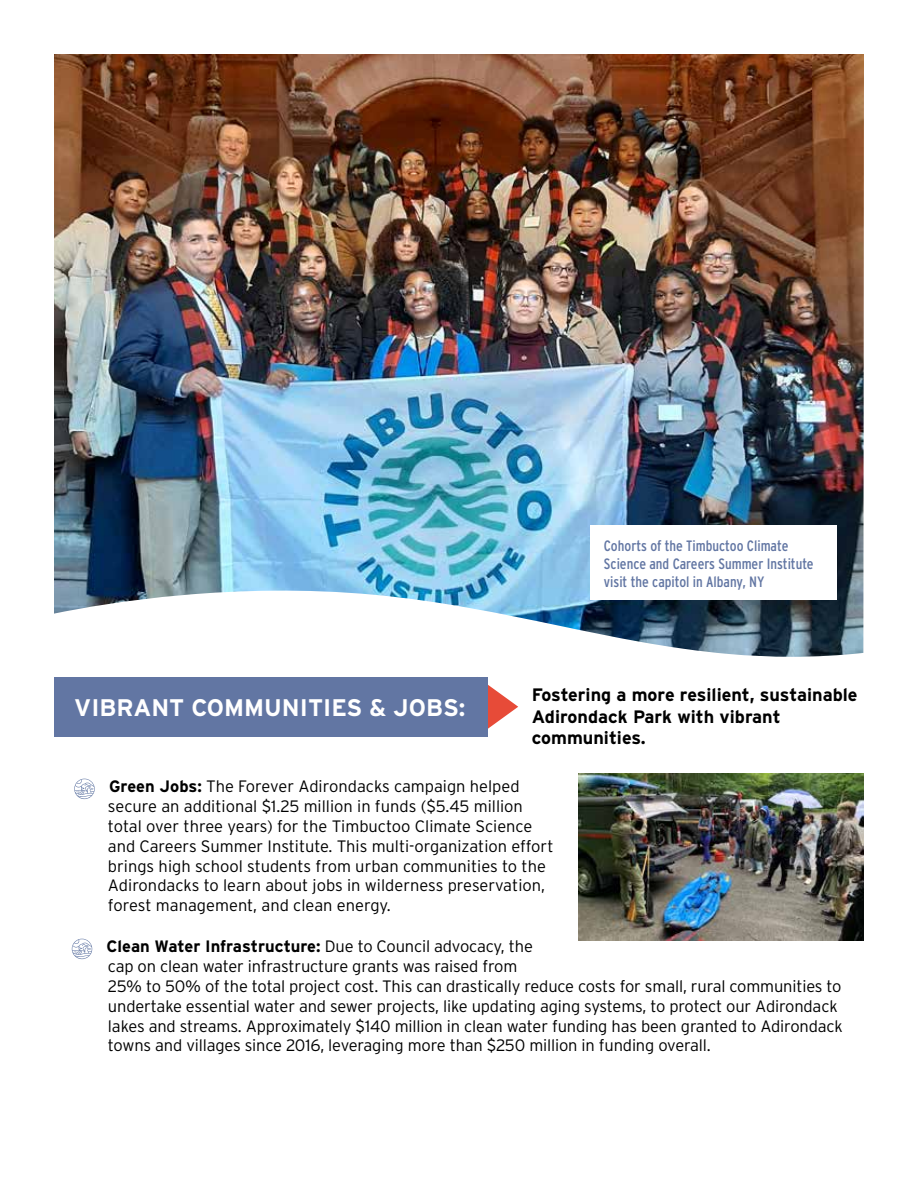
<style>
.page{position:relative;width:918px;height:1188px;background:#fff}
.page>*{position:absolute;margin:0;border:0;box-sizing:border-box;transform-origin:0 0}
.t1{font:700 24px "Interstate";color:#fff}
.t2{font:700 18px/21.6px "Interstate";color:#000}
.t3{font:300 16.5px/19.8px "Interstate";letter-spacing:-.01em;color:#000}
.t4{font:15px/18px "Interstate Condensed";color:#6276a3}
.s1{font-weight:700}
</style>
<div class="page">
<svg style="left:74px;top:779px;width:21px;height:20px"></svg>
<svg style="left:72px;top:939px;width:20px;height:20px"></svg>
<svg style="left:477px;top:677px;width:41px;height:60px"></svg>
<div style="left:54px;top:677px;width:433px;height:59px;background:#6276a3"></div>
<img style="left:54px;top:54px;width:810px;height:603px">
<img style="left:578px;top:773px;width:286px;height:168px">
<div style="left:590px;top:525px;width:247px;height:75px;background:#fff"></div>
<p class="t4" style="left:604px;top:536px;width:211px">Cohorts of the Timbuctoo Climate<br>Science and Careers Summer Institute visit the capitol in Albany, NY</p>
<p class="t2" style="left:532px;top:684px;width:327px">Fostering a more resilient, sustainable<br>Adirondack Park with vibrant communities.</p>
<p class="t3" style="left:108px;top:777px;width:447px"><span class="s1">Green Jobs:</span> The Forever Adirondacks campaign helped secure an additional $1.25 million in funds ($5.45 million total over three years) for the Timbuctoo Climate Science and Careers Summer Institute. This multi-organization effort brings high school students from urban communities to the Adirondacks to learn about jobs in wilderness preservation, forest management, and clean energy.</p>
<p class="t3" style="left:107px;top:937px;width:738px"><span class="s1">Clean Water Infrastructure:</span> Due to Council advocacy, the<br>cap on clean water infrastructure grants was raised from<br>25% to 50% of the total project cost. This can drastically reduce costs for small, rural communities to undertake essential water and sewer projects, like updating aging systems, to protect our Adirondack lakes and streams. Approximately $140 million in clean water funding has been granted to Adirondack towns and villages since 2016, leveraging more than $250 million in funding overall.</p>
<h1 class="t1" style="left:74px;top:694px;width:393px">VIBRANT COMMUNITIES &amp; JOBS:</h1>
</div>
